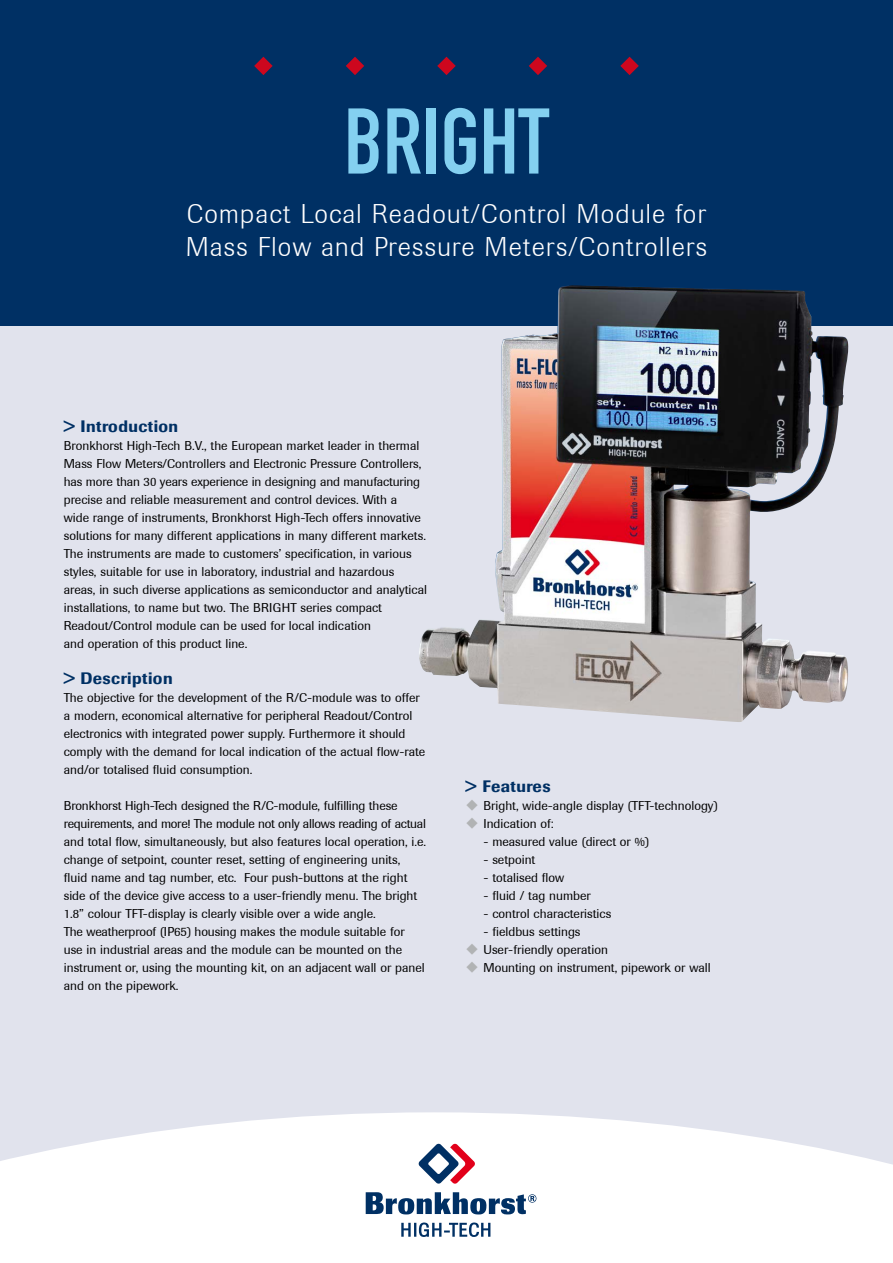
<style>
.page{position:relative;width:893px;height:1263px;background:#fff}
.page>*{position:absolute;margin:0;border:0;box-sizing:border-box;transform-origin:0 0}
.t1{font:91.5px "DIN Engschrift";color:#84d0f0}
.t2{font:300 27px/33px "Berthold Imago";letter-spacing:.05em;color:#fff}
.t3{font:500 16.5px "Berthold Imago";letter-spacing:.025em;color:#003064}
.t4{font:12.75px/18px "Berthold Imago";color:#000}
.s1{color:#b1b3b4}
</style>
<div class="page">
<div style="left:0;top:293px;width:893px;height:970px;background:#e1e3ed"></div>
<div style="left:0;top:0;width:893px;height:325px;background:#003064"></div>
<svg style="left:254px;top:57px;width:19px;height:18px"></svg>
<svg style="left:346px;top:57px;width:18px;height:18px"></svg>
<svg style="left:437px;top:57px;width:19px;height:18px"></svg>
<svg style="left:529px;top:57px;width:18px;height:18px"></svg>
<svg style="left:620px;top:57px;width:19px;height:18px"></svg>
<svg style="left:0;top:1112px;width:893px;height:151px;background:#fbfbfc"></svg>
<svg style="left:401px;top:1222px;width:89px;height:15px"></svg>
<svg style="left:418px;top:1143px;width:57px;height:41px;background:#b29db0"></svg>
<svg style="left:366px;top:1192px;width:170px;height:22px;background:#7a93ae"></svg>
<img style="left:418px;top:286px;width:431px;height:436px">
<h1 class="t1" style="left:344px;top:88px;width:206px">BRIGHT</h1>
<h2 class="t2" style="left:186px;top:197px;width:523px">Compact Local Readout/Control Module for<br>Mass Flow and Pressure Meters/Controllers</h2>
<p class="t3" style="left:64px;top:416px;width:116px">&gt; Introduction</p>
<p class="t4" style="left:64px;top:437px;width:365px">Bronkhorst High-Tech B.V., the European market leader in thermal Mass Flow Meters/Controllers and Electronic Pressure Controllers, has more than 30 years experience in designing and manufacturing precise and reliable measurement and control devices. With a<br>wide range of instruments, Bronkhorst High-Tech offers innovative solutions for many different applications in many different markets.<br>The instruments are made to customers’ specification, in various styles, suitable for use in laboratory, industrial and hazardous areas, in such diverse applications as semiconductor and analytical installations, to name but two. The BRIGHT series compact Readout/Control module can be used for local indication<br>and operation of this product line.</p>
<p class="t3" style="left:64px;top:668px;width:110px">&gt; Description</p>
<p class="t4" style="left:64px;top:689px;width:363px">The objective for the development of the R/C-module was to offer a modern, economical alternative for peripheral Readout/Control electronics with integrated power supply. Furthermore it should comply with the demand for local indication of the actual flow-rate and/or totalised fluid consumption.</p>
<p class="t4" style="left:64px;top:797px;width:364px">Bronkhorst High-Tech designed the R/C-module, fulfilling these requirements, and more! The module not only allows reading of actual and total flow, simultaneously, but also features local operation, i.e. change of setpoint, counter reset, setting of engineering units, fluid name and tag number, etc. Four push-buttons at the right side of the device give access to a user-friendly menu. The bright 1.8” colour TFT-display is clearly visible over a wide angle.<br>The weatherproof (IP65) housing makes the module suitable for use in industrial areas and the module can be mounted on the instrument or, using the mounting kit, on an adjacent wall or panel and on the pipework.</p>
<p class="t3" style="left:466px;top:776px;width:86px">&gt; Features</p>
<p class="t4" style="left:466px;top:797px;width:254px"><span class="s1">◆</span> Bright, wide-angle display (TFT-technology)</p>
<p class="t4" style="left:466px;top:815px;width:90px"><span class="s1">◆</span> Indication of:</p>
<p class="t4" style="left:483px;top:833px;width:167px">- measured value (direct or %)</p>
<p class="t4" style="left:483px;top:851px;width:53px">- setpoint</p>
<p class="t4" style="left:483px;top:869px;width:82px">- totalised flow</p>
<p class="t4" style="left:483px;top:887px;width:109px">- fluid / tag number</p>
<p class="t4" style="left:483px;top:905px;width:129px">- control characteristics</p>
<p class="t4" style="left:483px;top:923px;width:99px">- fieldbus settings</p>
<p class="t4" style="left:466px;top:941px;width:144px"><span class="s1">◆</span> User-friendly operation</p>
<p class="t4" style="left:466px;top:959px;width:247px"><span class="s1">◆</span> Mounting on instrument, pipework or wall</p>
</div>
